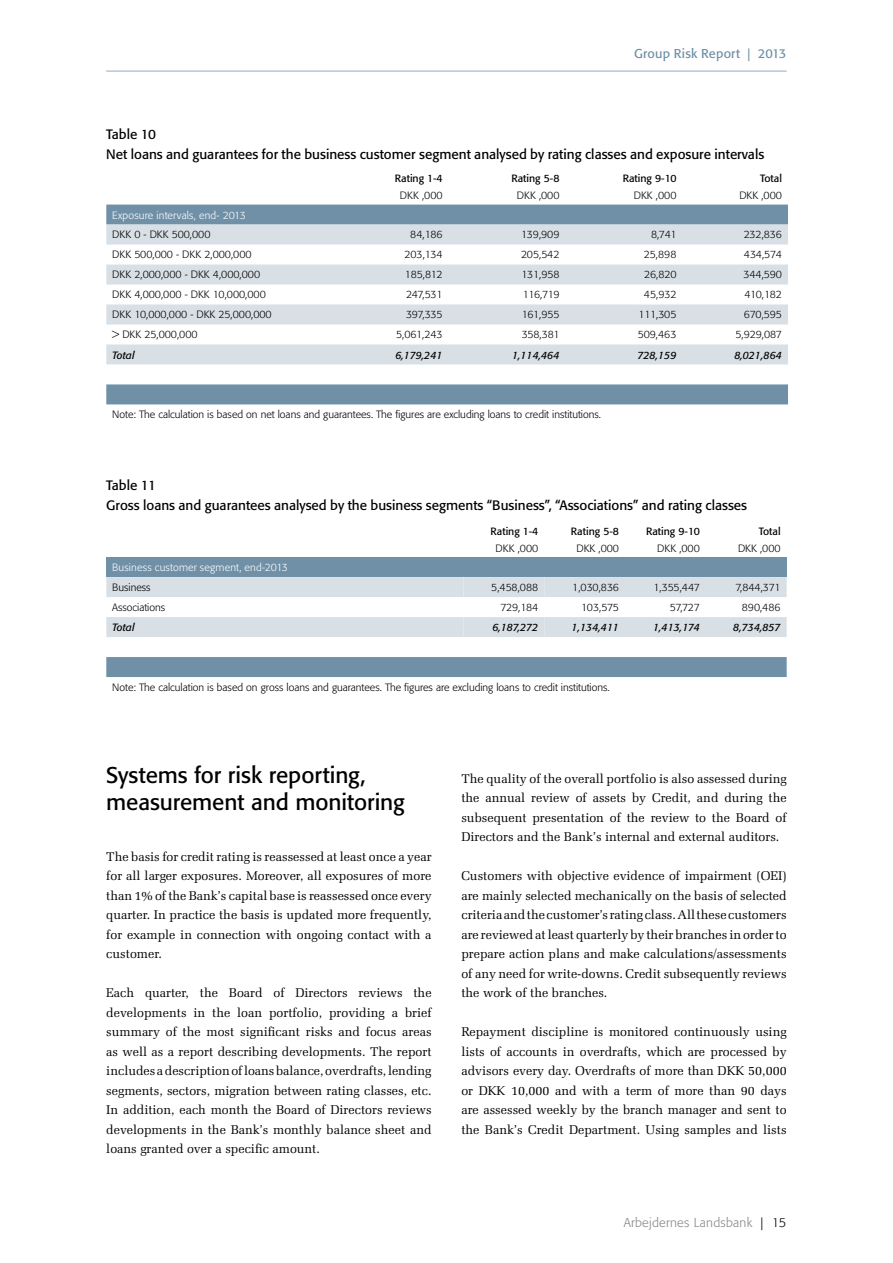
<style>
.page{position:relative;width:893px;height:1263px;background:#fff}
.page>*{position:absolute;margin:0;border:0;box-sizing:border-box;transform-origin:0 0}
.UK_rubrik{font:22.5px/27px "Formata";letter-spacing:-.005em;color:#000}
.UK_Mellemrubrik{font:13.5px "Formata";color:#000}
.UK_brødtekst{font:12.75px/19.5px "Zapf Elliptical 711 BT";color:#000;text-align:justify}
.t1{font:300 12.75px "Formata";letter-spacing:.02em;color:#878787}
.t2{font:12.75px "Formata";letter-spacing:.01em;color:#6f90a7}
.UK_Tabel_tekst_light{font:300 10.5px "Formata";color:#000}
.UK_Tabel_tal{font:300 10.5px "Formata";letter-spacing:-.02em;color:#000}
.UK_Tabel_tal_italic{font:italic 10.5px "Formata";color:#000}
.UK_Tabel_bold_højres{font:10.5px "Formata";color:#000}
.UK_Tabel_RUBRIK{font:300 10.5px "Formata";letter-spacing:.015em;color:#fff}
.UK_Tabel_tekst_itali{font:italic 10.5px "Formata";color:#000}
.s1{color:#000}
</style>
<div class="page">
<hr style="left:106px;top:71px;width:681px;height:1px;background:#92acbe">
<div style="left:106px;top:557px;width:681px;height:20px;background:#6f90a7"></div>
<svg style="left:106px;top:577px;width:681px;height:60px"></svg>
<div style="left:106px;top:657px;width:681px;height:20px;background:#6f90a7"></div>
<svg style="left:106px;top:205px;width:682px;height:199px;fill:#6f90a7"></svg>
<svg style="left:106px;top:225px;width:682px;height:139px;fill:#d8e0e6"></svg>
<p class="t2" style="left:634px;top:46px;width:154px">Group Risk Report | 2013</p>
<p class="UK_Mellemrubrik" style="left:106px;top:126px;width:51px">Table 10</p>
<p class="UK_Mellemrubrik" style="left:106px;top:146px;width:659px">Net loans and guarantees for the business customer segment analysed by rating classes and exposure intervals</p>
<p class="UK_Tabel_bold_højres" style="left:395px;top:172px;width:49px">Rating 1-4</p>
<p class="UK_Tabel_bold_højres" style="left:511px;top:172px;width:50px">Rating 5-8</p>
<p class="UK_Tabel_bold_højres" style="left:623px;top:172px;width:55px">Rating 9-10</p>
<p class="UK_Tabel_bold_højres" style="left:760px;top:172px;width:23px">Total</p>
<p class="UK_Tabel_tal" style="left:400px;top:190px;width:44px">DKK ‚000</p>
<p class="UK_Tabel_tal" style="left:517px;top:190px;width:44px">DKK ‚000</p>
<p class="UK_Tabel_tal" style="left:634px;top:190px;width:44px">DKK ‚000</p>
<p class="UK_Tabel_tal" style="left:739px;top:190px;width:44px">DKK ‚000</p>
<p class="UK_Tabel_RUBRIK" style="left:112px;top:209px;width:135px">Exposure intervals, end- 2013</p>
<p class="UK_Tabel_tekst_light" style="left:112px;top:229px;width:100px">DKK 0 - DKK 500,000</p>
<p class="UK_Tabel_tal" style="left:410px;top:229px;width:34px">84,186</p>
<p class="UK_Tabel_tal" style="left:521px;top:229px;width:40px">139,909</p>
<p class="UK_Tabel_tal" style="left:651px;top:229px;width:27px">8,741</p>
<p class="UK_Tabel_tal" style="left:744px;top:229px;width:40px">232,836</p>
<p class="UK_Tabel_tekst_light" style="left:112px;top:249px;width:141px">DKK 500,000 - DKK 2,000,000</p>
<p class="UK_Tabel_tal" style="left:405px;top:249px;width:40px">203,134</p>
<p class="UK_Tabel_tal" style="left:521px;top:249px;width:40px">205,542</p>
<p class="UK_Tabel_tal" style="left:644px;top:249px;width:34px">25,898</p>
<p class="UK_Tabel_tal" style="left:744px;top:249px;width:40px">434,574</p>
<p class="UK_Tabel_tekst_light" style="left:112px;top:269px;width:149px">DKK 2,000,000 - DKK 4,000,000</p>
<p class="UK_Tabel_tal" style="left:405px;top:269px;width:39px">185,812</p>
<p class="UK_Tabel_tal" style="left:521px;top:269px;width:40px">131,958</p>
<p class="UK_Tabel_tal" style="left:644px;top:269px;width:34px">26,820</p>
<p class="UK_Tabel_tal" style="left:743px;top:269px;width:40px">344,590</p>
<p class="UK_Tabel_tekst_light" style="left:112px;top:289px;width:155px">DKK 4,000,000 - DKK 10,000,000</p>
<p class="UK_Tabel_tal" style="left:406px;top:289px;width:38px">247,531</p>
<p class="UK_Tabel_tal" style="left:523px;top:289px;width:38px">116,719</p>
<p class="UK_Tabel_tal" style="left:644px;top:289px;width:34px">45,932</p>
<p class="UK_Tabel_tal" style="left:744px;top:289px;width:39px">410,182</p>
<p class="UK_Tabel_tekst_light" style="left:112px;top:309px;width:161px">DKK 10,000,000 - DKK 25,000,000</p>
<p class="UK_Tabel_tal" style="left:406px;top:309px;width:38px">397,335</p>
<p class="UK_Tabel_tal" style="left:522px;top:309px;width:39px">161,955</p>
<p class="UK_Tabel_tal" style="left:639px;top:309px;width:39px">111,305</p>
<p class="UK_Tabel_tal" style="left:744px;top:309px;width:40px">670,595</p>
<p class="UK_Tabel_tekst_light" style="left:112px;top:329px;width:87px">&gt; DKK 25,000,000</p>
<p class="UK_Tabel_tal" style="left:396px;top:329px;width:48px">5,061,243</p>
<p class="UK_Tabel_tal" style="left:522px;top:329px;width:39px">358,381</p>
<p class="UK_Tabel_tal" style="left:638px;top:329px;width:40px">509,463</p>
<p class="UK_Tabel_tal" style="left:735px;top:329px;width:48px">5,929,087</p>
<p class="UK_Tabel_tekst_itali" style="left:112px;top:349px;width:24px">Total</p>
<p class="UK_Tabel_tal_italic" style="left:395px;top:349px;width:49px">6,179,241</p>
<p class="UK_Tabel_tal_italic" style="left:512px;top:349px;width:49px">1,114,464</p>
<p class="UK_Tabel_tal_italic" style="left:637px;top:349px;width:41px">728,159</p>
<p class="UK_Tabel_tal_italic" style="left:734px;top:349px;width:49px">8,021,864</p>
<p class="UK_Tabel_tekst_light" style="left:112px;top:408px;width:490px">Note: The calculation is based on net loans and guarantees. The figures are excluding loans to credit institutions.</p>
<p class="UK_Mellemrubrik" style="left:106px;top:477px;width:51px">Table 11</p>
<p class="UK_Mellemrubrik" style="left:106px;top:497px;width:642px">Gross loans and guarantees analysed by the business segments “Business”, “Associations” and rating classes</p>
<p class="UK_Tabel_bold_højres" style="left:491px;top:525px;width:49px">Rating 1-4</p>
<p class="UK_Tabel_bold_højres" style="left:571px;top:525px;width:50px">Rating 5-8</p>
<p class="UK_Tabel_bold_højres" style="left:646px;top:525px;width:55px">Rating 9-10</p>
<p class="UK_Tabel_bold_højres" style="left:759px;top:525px;width:23px">Total</p>
<p class="UK_Tabel_tal" style="left:496px;top:542px;width:44px">DKK ‚000</p>
<p class="UK_Tabel_tal" style="left:576px;top:542px;width:44px">DKK ‚000</p>
<p class="UK_Tabel_tal" style="left:657px;top:542px;width:44px">DKK ‚000</p>
<p class="UK_Tabel_tal" style="left:738px;top:542px;width:44px">DKK ‚000</p>
<p class="UK_Tabel_RUBRIK" style="left:112px;top:561px;width:177px">Business customer segment, end-2013</p>
<p class="UK_Tabel_tekst_light" style="left:112px;top:581px;width:40px">Business</p>
<p class="UK_Tabel_tal" style="left:491px;top:581px;width:49px">5,458,088</p>
<p class="UK_Tabel_tal" style="left:572px;top:581px;width:48px">1,030,836</p>
<p class="UK_Tabel_tal" style="left:653px;top:581px;width:48px">1,355,447</p>
<p class="UK_Tabel_tal" style="left:735px;top:581px;width:47px">7,844,371</p>
<p class="UK_Tabel_tekst_light" style="left:112px;top:601px;width:54px">Associations</p>
<p class="UK_Tabel_tal" style="left:500px;top:601px;width:39px">729,184</p>
<p class="UK_Tabel_tal" style="left:581px;top:601px;width:39px">103,575</p>
<p class="UK_Tabel_tal" style="left:670px;top:601px;width:32px">57,727</p>
<p class="UK_Tabel_tal" style="left:742px;top:601px;width:40px">890,486</p>
<p class="UK_Tabel_tekst_itali" style="left:112px;top:621px;width:24px">Total</p>
<p class="UK_Tabel_tal_italic" style="left:492px;top:621px;width:47px">6,187,272</p>
<p class="UK_Tabel_tal_italic" style="left:572px;top:621px;width:49px">1,134,411</p>
<p class="UK_Tabel_tal_italic" style="left:653px;top:621px;width:48px">1,413,174</p>
<p class="UK_Tabel_tal_italic" style="left:733px;top:621px;width:49px">8,734,857</p>
<p class="UK_Tabel_tekst_light" style="left:112px;top:681px;width:499px">Note: The calculation is based on gross loans and guarantees. The figures are excluding loans to credit institutions.</p>
<p class="UK_rubrik" style="left:106px;top:761px;width:300px">Systems for risk reporting, measurement and monitoring</p>
<p class="UK_brødtekst" style="left:106px;top:846px;width:327px">The basis for credit rating is reassessed at least once a year for all larger exposures. Moreover, all exposures of more than 1% of the Bank’s capital base is reassessed once every quarter. In practice the basis is updated more frequently, for example in connection with ongoing contact with a customer.</p>
<p class="UK_brødtekst" style="left:106px;top:983px;width:327px">Each quarter, the Board of Directors reviews the developments in the loan portfolio, providing a brief summary of the most significant risks and focus areas as well as a report describing developments. The report includes a description of loans balance, overdrafts, lending segments, sectors, migration between rating classes, etc.<br>In addition, each month the Board of Directors reviews developments in the Bank’s monthly balance sheet and loans granted over a specific amount.</p>
<p class="UK_brødtekst" style="left:461px;top:768px;width:327px">The quality of the overall portfolio is also assessed during the annual review of assets by Credit, and during the subsequent presentation of the review to the Board of Directors and the Bank’s internal and external auditors.</p>
<p class="UK_brødtekst" style="left:461px;top:866px;width:327px">Customers with objective evidence of impairment (OEI) are mainly selected mechanically on the basis of selected criteria and the customer’s rating class. All these customers are reviewed at least quarterly by their branches in order to prepare action plans and make calculations/assessments of any need for write-downs. Credit subsequently reviews the work of the branches.</p>
<p class="UK_brødtekst" style="left:461px;top:1022px;width:327px">Repayment discipline is monitored continuously using lists of accounts in overdrafts, which are processed by advisors every day. Overdrafts of more than DKK 50,000 or DKK 10,000 and with a term of more than 90 days are assessed weekly by the branch manager and sent to the Bank’s Credit Department. Using samples and lists</p>
<p class="t1" style="left:624px;top:1215px;width:164px">Arbejdernes Landsbank <span class="s1">| 15</span></p>
</div>
